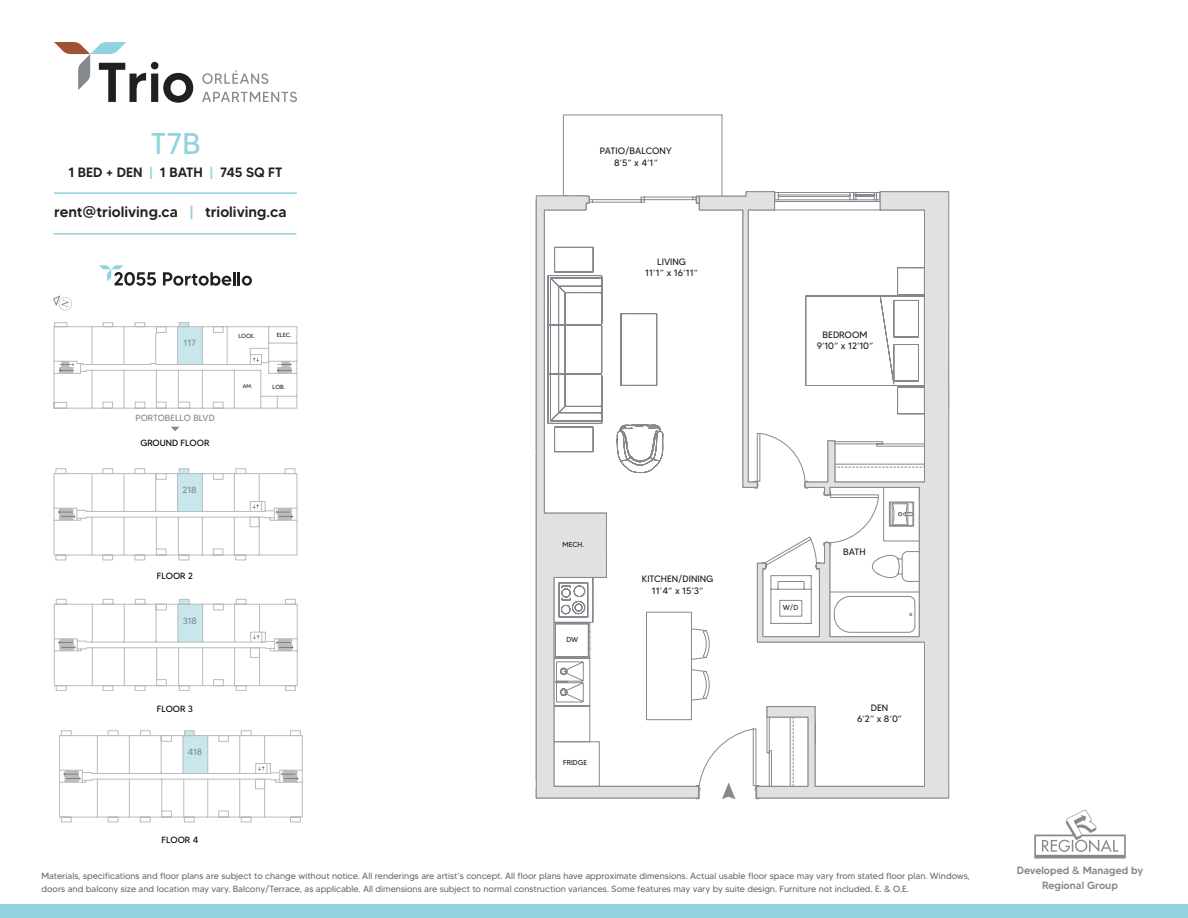
<style>
.page{position:relative;width:1188px;height:918px;background:#fff}
.page>*{position:absolute;margin:0;border:0;box-sizing:border-box;transform-origin:0 0}
.t1{font:30px "MADETOMMY";color:#92d2df}
.t2{font:500 15px "MADETOMMY";color:#231f20}
.t3{font:500 13.5px "MADETOMMY";color:#231f20}
.t4{font:500 10.5px/15px "MADETOMMY";color:#85898e;text-align:center}
.t5{font:9.3px/11.1px "MADETOMMY";color:#231f20;text-align:center}
.t6{font:9px/13.5px "MADETOMMY";color:#6c6d70}
.t7{font:9px "MADETOMMY";color:#040503}
.t8{font:9px "MADETOMMY";color:#85898e}
.t9{font:7.2px "MADETOMMY";color:#231f20}
.t10{font:6px "MADETOMMY";letter-spacing:-.005em;color:#231f20}
.t11{font:5.4px "MADETOMMY";color:#231f20}
.s1{color:#92d2df}
</style>
<div class="page">
<svg style="left:202px;top:70px;width:66px;height:14px"></svg>
<svg style="left:202px;top:92px;width:95px;height:10px"></svg>
<svg style="left:54px;top:42px;width:139px;height:61px"></svg>
<svg style="left:1034px;top:810px;width:92px;height:48px"></svg>
<div style="left:0;top:904px;width:1188px;height:14px;background:#92d2df"></div>
<hr style="left:54px;top:192px;width:243px;height:2px;background:#92d2df">
<hr style="left:53px;top:233px;width:243px;height:2px;background:#92d2df">
<svg style="left:54px;top:322px;width:243px;height:87px"></svg>
<svg style="left:536px;top:191px;width:413px;height:608px"></svg>
<svg style="left:171px;top:427px;width:8px;height:4px"></svg>
<svg style="left:53px;top:296px;width:19px;height:14px"></svg>
<svg style="left:99px;top:265px;width:57px;height:21px"></svg>
<svg style="left:163px;top:272px;width:89px;height:14px"></svg>
<svg style="left:54px;top:468px;width:243px;height:92px"></svg>
<svg style="left:54px;top:599px;width:244px;height:92px"></svg>
<svg style="left:59px;top:730px;width:244px;height:92px"></svg>
<h1 class="t1" style="left:150px;top:125px;width:51px">T7B</h1>
<h3 class="t3" style="left:68px;top:164px;width:216px">1 BED + DEN <span class="s1">|</span> 1 BATH <span class="s1">|</span> 745 SQ FT</h3>
<h2 class="t2" style="left:54px;top:203px;width:234px">rent@trioliving.ca <span class="s1">|</span> trioliving.ca</h2>
<p class="t8" style="left:183px;top:337px;width:14px">117</p>
<p class="t8" style="left:136px;top:412px;width:81px">PORTOBELLO BLVD</p>
<p class="t7" style="left:140px;top:438px;width:71px">GROUND FLOOR</p>
<p class="t8" style="left:183px;top:484px;width:15px">218</p>
<p class="t10" style="left:238px;top:333px;width:18px">LOCK.</p>
<p class="t10" style="left:277px;top:331px;width:16px">ELEC.</p>
<p class="t11" style="left:243px;top:383px;width:11px">AM.</p>
<p class="t10" style="left:273px;top:383px;width:14px">LOB.</p>
<p class="t7" style="left:157px;top:570px;width:38px">FLOOR 2</p>
<p class="t8" style="left:183px;top:615px;width:16px">318</p>
<p class="t7" style="left:157px;top:703px;width:38px">FLOOR 3</p>
<p class="t8" style="left:188px;top:746px;width:16px">418</p>
<p class="t7" style="left:162px;top:835px;width:38px">FLOOR 4</p>
<p class="t5" style="left:600px;top:146px;width:74px">PATIO/BALCONY<br>8’5” x 4’1”</p>
<p class="t5" style="left:645px;top:256px;width:54px">LIVING<br>11’1” x 16’11”</p>
<p class="t5" style="left:817px;top:329px;width:58px">BEDROOM<br>9’10” x 12’10”</p>
<p class="t9" style="left:563px;top:540px;width:23px">MECH.</p>
<p class="t9" style="left:567px;top:635px;width:13px">DW</p>
<p class="t9" style="left:563px;top:758px;width:26px">FRIDGE</p>
<p class="t5" style="left:642px;top:574px;width:73px">KITCHEN/DINING<br>11’4” x 15’3”</p>
<p class="t9" style="left:783px;top:603px;width:17px">W/D</p>
<p class="t5" style="left:843px;top:547px;width:24px">BATH</p>
<p class="t5" style="left:857px;top:702px;width:47px">DEN<br>6’2” x 8’0”</p>
<p class="t6" style="left:42px;top:869px;width:930px">Materials, specifications and floor plans are subject to change without notice. All renderings are artist’s concept. All floor plans have approximate dimensions. Actual usable floor space may vary from stated floor plan. Windows, doors and balcony size and location may vary. Balcony/Terrace, as applicable. All dimensions are subject to normal construction variances. Some features may vary by suite design. Furniture not included. E. &amp; O.E.</p>
<p class="t4" style="left:1017px;top:863px;width:128px">Developed &amp; Managed by<br>Regional Group</p>
</div>
